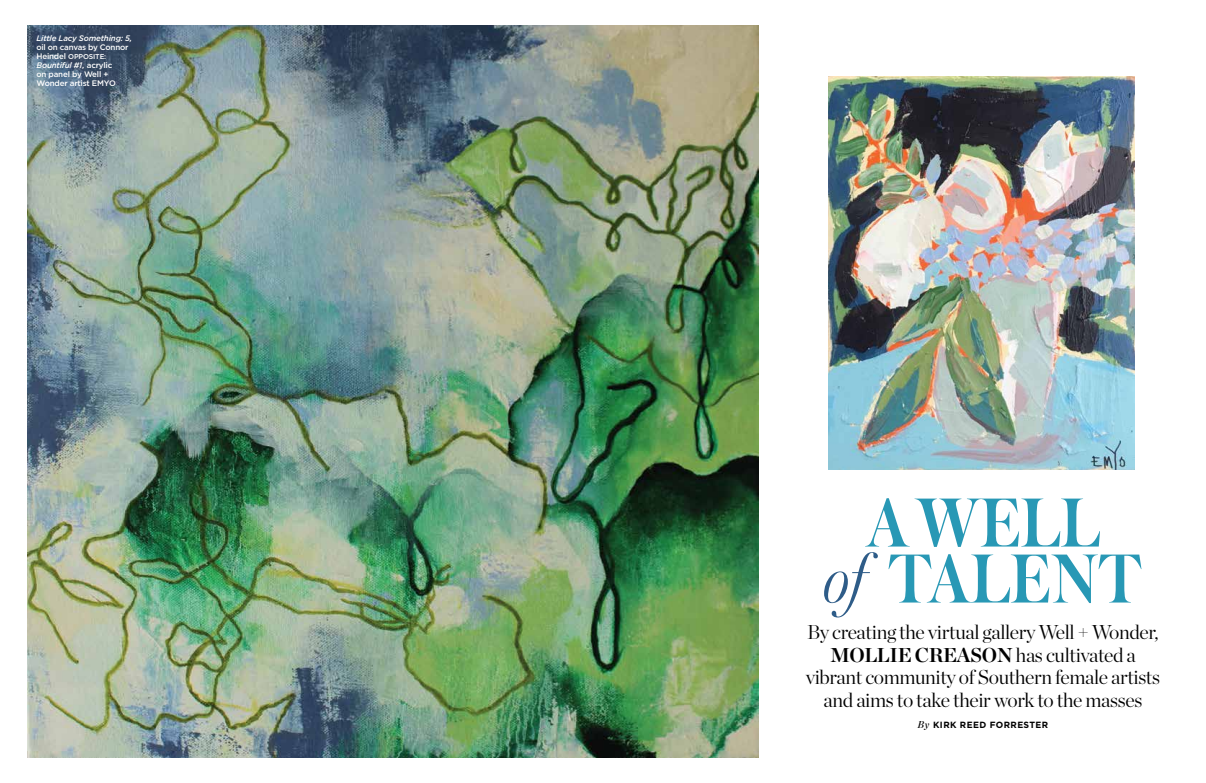
<style>
.page{position:relative;width:1206px;height:783px;background:#fff}
.page>*{position:absolute;margin:0;border:0;box-sizing:border-box;transform-origin:0 0}
.t1{font:500 73px/56px "Austin";color:#2898b5;text-align:center}
.t2{font:300 20px/22.8px "Chronicle Display";letter-spacing:-.02em;color:#000;text-align:center}
.t3{font:700 9px "Gotham";letter-spacing:.045em;color:#000}
.t4{font:500 8px/9px "Gotham";letter-spacing:-.025em;color:#fff}
.t5{font:italic 500 8px "Gotham";letter-spacing:-.02em;color:#fff}
.t6{font:500 7px "Gotham";letter-spacing:-.02em;color:#fff}
.s1{font-size:8px}
.s2{font-style:italic}
.s3{font-weight:300;font-style:italic;color:#2e5c88}
.s4{font-weight:700}
.s5{font-family:"Chronicle Display Semi";font-weight:400;font-style:italic;font-size:10px}
</style>
<div class="page">
<img style="left:828px;top:77px;width:306px;height:393px">
<img style="left:27px;top:26px;width:732px;height:731px">
<p class="t5" style="left:36px;top:33px;width:97px">Little Lacy Something: 5,</p>
<p class="t4" style="left:36px;top:43px;width:94px">oil on canvas by Connor</p>
<p class="t6" style="left:36px;top:52px;width:71px"><span class="s1">Heindel</span> OPPOSITE:</p>
<p class="t4" style="left:36px;top:61px;width:81px"><span class="s2">Bountiful #1,</span> acrylic on panel by Well +<br>Wonder artist EMYO</p>
<h1 class="t1" style="left:824px;top:493px;width:320px">A WELL<br><span class="s3">of</span> TALENT</h1>
<p class="t2" style="left:806px;top:619px;width:356px">By creating the virtual gallery Well + Wonder, <span class="s4">MOLLIE CREASON</span> has cultivated a vibrant community of Southern female artists and aims to take their work to the masses</p>
<p class="t3" style="left:918px;top:719px;width:132px"><span class="s5">By</span> KIRK REED FORRESTER</p>
</div>
